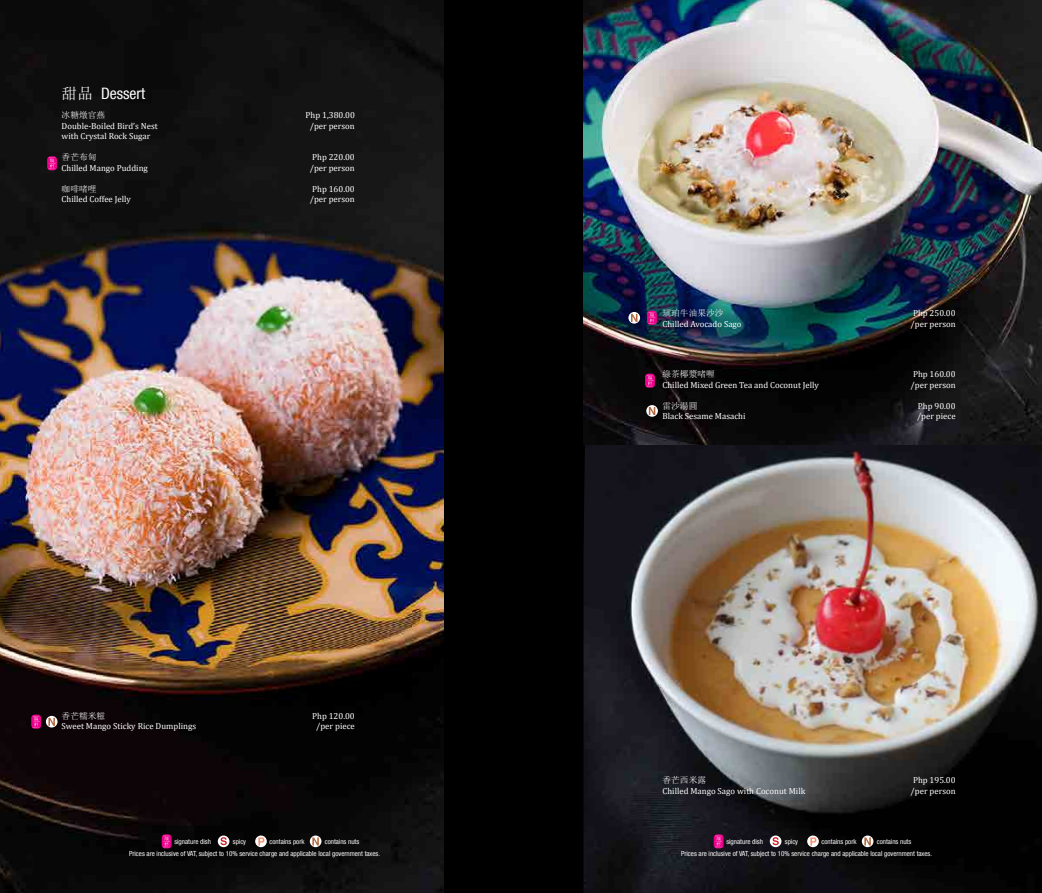
<style>
.page{position:relative;width:1042px;height:893px;background:#fff}
.page>*{position:absolute;margin:0;border:0;box-sizing:border-box;transform-origin:0 0}
.t1{font:condensed 15.75px "Helvetica Neue LT Com";color:#fff}
.t2{font:8.75px "Cambria";color:#fff}
.t3{font:8.75px "Sim Sun";color:#fff}
.t4{font:condensed 7px "Helvetica Neue LT Com";color:#fff}
.s1{font-family:"Sim Sun";font-stretch:normal}
</style>
<div class="page">
<img style="left:0;top:0;width:444px;height:893px">
<div style="left:444px;top:0;width:157px;height:893px;background:#000"></div>
<img style="left:583px;top:444px;width:459px;height:449px">
<img style="left:583px;top:0;width:459px;height:444px">
<svg style="left:646px;top:405px;width:12px;height:12px"></svg>
<svg style="left:649px;top:407px;width:6px;height:8px"></svg>
<svg style="left:46px;top:716px;width:12px;height:11px"></svg>
<svg style="left:48px;top:718px;width:7px;height:8px"></svg>
<svg style="left:162px;top:834px;width:10px;height:14px"></svg>
<svg style="left:163px;top:836px;width:7px;height:12px"></svg>
<svg style="left:255px;top:835px;width:12px;height:12px"></svg>
<svg style="left:258px;top:837px;width:6px;height:8px"></svg>
<svg style="left:310px;top:835px;width:11px;height:12px"></svg>
<svg style="left:312px;top:837px;width:7px;height:8px"></svg>
<svg style="left:218px;top:835px;width:11px;height:12px"></svg>
<svg style="left:221px;top:837px;width:6px;height:8px"></svg>
<svg style="left:714px;top:834px;width:9px;height:14px"></svg>
<svg style="left:715px;top:836px;width:7px;height:12px"></svg>
<svg style="left:807px;top:835px;width:12px;height:12px"></svg>
<svg style="left:810px;top:837px;width:6px;height:8px"></svg>
<svg style="left:862px;top:835px;width:11px;height:12px"></svg>
<svg style="left:864px;top:837px;width:7px;height:8px"></svg>
<svg style="left:628px;top:312px;width:12px;height:12px"></svg>
<svg style="left:631px;top:314px;width:6px;height:8px"></svg>
<svg style="left:770px;top:835px;width:11px;height:12px"></svg>
<svg style="left:772px;top:837px;width:7px;height:8px"></svg>
<svg style="left:31px;top:715px;width:10px;height:14px"></svg>
<svg style="left:33px;top:716px;width:7px;height:12px"></svg>
<div style="left:647px;top:311px;width:10px;height:14px;background:#ec008b;border-radius:4px"></div>
<svg style="left:648px;top:312px;width:7px;height:12px"></svg>
<div style="left:645px;top:374px;width:10px;height:14px;background:#ec008b;border-radius:4px"></div>
<svg style="left:646px;top:375px;width:7px;height:12px"></svg>
<svg style="left:47px;top:156px;width:10px;height:14px"></svg>
<svg style="left:49px;top:158px;width:6px;height:12px"></svg>
<h1 class="t1" style="left:62px;top:84px;width:85px"><span class="s1">甜品</span> Dessert</h1>
<p class="t3" style="left:62px;top:111px;width:45px">冰糖燉官燕</p>
<p class="t2" style="left:306px;top:110px;width:51px">Php 1,380.00</p>
<p class="t2" style="left:62px;top:121px;width:98px">Double-Boiled Bird’s Nest</p>
<p class="t2" style="left:310px;top:121px;width:47px">/per person</p>
<p class="t2" style="left:62px;top:131px;width:90px">with Crystal Rock Sugar</p>
<p class="t3" style="left:62px;top:153px;width:36px">香芒布甸</p>
<p class="t2" style="left:312px;top:152px;width:44px">Php 220.00</p>
<p class="t2" style="left:62px;top:163px;width:88px">Chilled Mango Pudding</p>
<p class="t2" style="left:310px;top:163px;width:47px">/per person</p>
<p class="t3" style="left:62px;top:184px;width:36px">咖啡啫哩</p>
<p class="t2" style="left:312px;top:184px;width:44px">Php 160.00</p>
<p class="t2" style="left:62px;top:194px;width:71px">Chilled Coffee Jelly</p>
<p class="t2" style="left:310px;top:194px;width:47px">/per person</p>
<p class="t3" style="left:62px;top:711px;width:45px">香芒糯米糍</p>
<p class="t2" style="left:312px;top:711px;width:44px">Php 120.00</p>
<p class="t2" style="left:62px;top:721px;width:136px">Sweet Mango Sticky Rice Dumplings</p>
<p class="t2" style="left:316px;top:721px;width:40px">/per piece</p>
<p class="t4" style="left:174px;top:837px;width:38px">signature dish</p>
<p class="t4" style="left:233px;top:837px;width:15px">spicy</p>
<p class="t4" style="left:269px;top:837px;width:36px">contains pork</p>
<p class="t4" style="left:325px;top:837px;width:36px">contains nuts</p>
<p class="t4" style="left:129px;top:850px;width:252px">Prices are inclusive of VAT, subject to 10% service charge and applicable local government taxes.</p>
<p class="t3" style="left:662px;top:309px;width:63px">琥珀牛油果沙沙</p>
<p class="t2" style="left:913px;top:308px;width:44px">Php 250.00</p>
<p class="t2" style="left:662px;top:319px;width:81px">Chilled Avocado Sago</p>
<p class="t2" style="left:910px;top:319px;width:47px">/per person</p>
<p class="t3" style="left:662px;top:370px;width:54px">綠茶椰漿啫喱</p>
<p class="t2" style="left:913px;top:369px;width:44px">Php 160.00</p>
<p class="t2" style="left:662px;top:380px;width:158px">Chilled Mixed Green Tea and Coconut Jelly</p>
<p class="t2" style="left:910px;top:380px;width:47px">/per person</p>
<p class="t3" style="left:662px;top:401px;width:36px">雷沙湯圓</p>
<p class="t2" style="left:918px;top:401px;width:39px">Php 90.00</p>
<p class="t2" style="left:662px;top:411px;width:85px">Black Sesame Masachi</p>
<p class="t2" style="left:917px;top:411px;width:40px">/per piece</p>
<p class="t3" style="left:662px;top:776px;width:45px">香芒西米露</p>
<p class="t2" style="left:913px;top:775px;width:44px">Php 195.00</p>
<p class="t2" style="left:662px;top:786px;width:144px">Chilled Mango Sago with Coconut Milk</p>
<p class="t2" style="left:910px;top:786px;width:47px">/per person</p>
<p class="t4" style="left:726px;top:837px;width:38px">signature dish</p>
<p class="t4" style="left:785px;top:837px;width:15px">spicy</p>
<p class="t4" style="left:821px;top:837px;width:36px">contains pork</p>
<p class="t4" style="left:876px;top:837px;width:36px">contains nuts</p>
<p class="t4" style="left:681px;top:850px;width:252px">Prices are inclusive of VAT, subject to 10% service charge and applicable local government taxes.</p>
</div>
